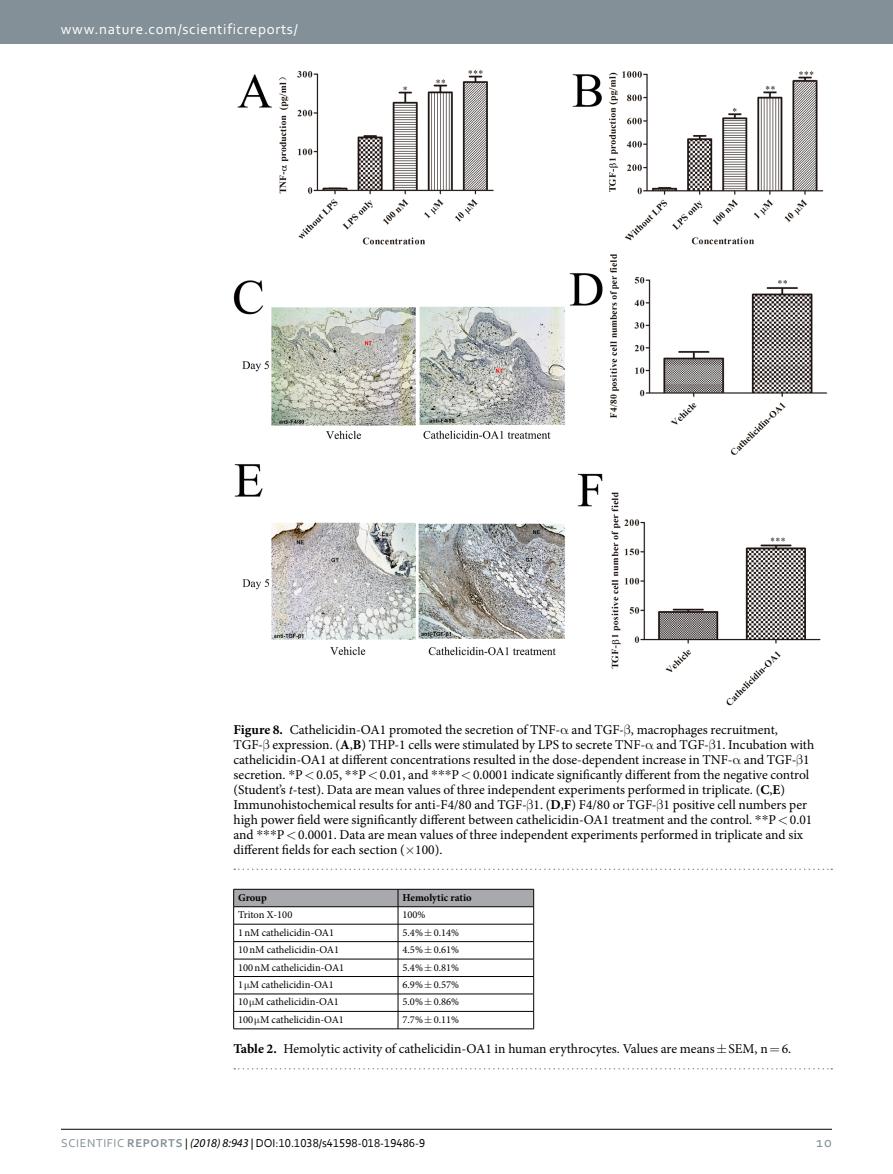
<style>
.page{position:relative;width:893px;height:1174px;background:#fff}
.page>*{position:absolute;margin:0;border:0;box-sizing:border-box;transform-origin:0 0}
.t1{font:15px "Corbel 2";letter-spacing:.045em;color:#fff}
.t2{font:15px "Corbel 2";color:#839097}
.t3{font:13.5px/15px "Minion Pro";color:#000}
.t4{font:12px "Corbel";color:#000}
.t5{font:10.5px "Minion Pro";color:#000}
.t6{font:700 10.5px "Minion Pro";letter-spacing:-.005em;color:#000}
.s1{font-weight:700}
.s2{font-family:"STIX General"}
.s3{font-style:italic}
.s4{font-family:"Corbel 2";color:#839097}
.s5{font-family:"Corbel Bold 2";color:#839097}
.s6{font-family:"Corbel 2"}
.s7{font-family:"Myriad Pro";font-style:italic}
</style>
<div class="page">
<div style="left:0;top:0;width:893px;height:43px;background:#839097"></div>
<hr style="left:61px;top:1129px;width:771px;height:1px;background:#000">
<img style="left:233px;top:70px;width:594px;height:635px">
<svg style="left:234px;top:868px;width:598px;height:2px"></svg>
<svg style="left:234px;top:1068px;width:598px;height:1px"></svg>
<hr style="left:233px;top:1028px;width:165px;height:1px;background:#000">
<hr style="left:398px;top:1028px;width:136px;height:1px;background:#000">
<svg style="left:233px;top:889px;width:301px;height:139px"></svg>
<p class="t1" style="left:61px;top:19px;width:238px">www.nature.com/scientificreports/</p>
<p class="t3" style="left:233px;top:722px;width:582px"><span class="s1">Figure 8.</span> Cathelicidin-OA1 promoted the secretion of TNF- and TGF- , macrophages recruitment,<br>TGF- expression. (<span class="s1">A</span>,<span class="s1">B</span>) THP-1 cells were stimulated by LPS to secrete TNF- and TGF- 1. Incubation with cathelicidin-OA1 at different concentrations resulted in the dose-dependent increase in TNF- and TGF- 1 secretion. <span class="s2">*</span>P 0.05, <span class="s2">**</span>P 0.01, and <span class="s2">***</span>P 0.0001 indicate significantly different from the negative control (Student’s <span class="s3">t</span>-test). Data are mean values of three independent experiments performed in triplicate. (<span class="s1">C</span>,<span class="s1">E</span>)<br>Immunohistochemical results for anti-F4/80 and TGF- 1. (<span class="s1">D</span>,<span class="s1">F</span>) F4/80 or TGF- 1 positive cell numbers per high power field were significantly different between cathelicidin-OA1 treatment and the control. <span class="s2">**</span>P 0.01 and <span class="s2">***</span>P 0.0001. Data are mean values of three independent experiments performed in triplicate and six different fields for each section ( 100).</p>
<p class="t6" style="left:238px;top:890px;width:30px">Group</p>
<p class="t6" style="left:402px;top:890px;width:71px">Hemolytic ratio</p>
<p class="t5" style="left:238px;top:907px;width:56px">Triton X-100</p>
<p class="t5" style="left:402px;top:907px;width:25px">100%</p>
<p class="t5" style="left:238px;top:925px;width:98px">1nM cathelicidin-OA1</p>
<p class="t5" style="left:402px;top:925px;width:58px">5.4% 0.14%</p>
<p class="t5" style="left:238px;top:942px;width:103px">10nM cathelicidin-OA1</p>
<p class="t5" style="left:402px;top:942px;width:58px">4.5% 0.61%</p>
<p class="t5" style="left:238px;top:960px;width:108px">100nM cathelicidin-OA1</p>
<p class="t5" style="left:402px;top:960px;width:58px">5.4% 0.81%</p>
<p class="t5" style="left:238px;top:977px;width:97px">1 M cathelicidin-OA1</p>
<p class="t5" style="left:402px;top:977px;width:58px">6.9% 0.57%</p>
<p class="t5" style="left:238px;top:995px;width:102px">10 M cathelicidin-OA1</p>
<p class="t5" style="left:402px;top:995px;width:58px">5.0% 0.86%</p>
<p class="t5" style="left:238px;top:1012px;width:107px">100 M cathelicidin-OA1</p>
<p class="t5" style="left:402px;top:1012px;width:58px">7.7% 0.11%</p>
<p class="t3" style="left:233px;top:1041px;width:559px"><span class="s1">Table 2.</span> Hemolytic activity of cathelicidin-OA1 in human erythrocytes. Values are means SEM, n 6.</p>
<p class="t4" style="left:61px;top:1135px;width:365px"><span class="s4">SCiEnTiFiC</span> <span class="s5">REPORTS</span> <span class="s6">|</span> <span class="s7">(2018) 8:943</span> | DOI:10.1038/s41598-018-19486-9</p>
<p class="t2" style="left:816px;top:1132px;width:17px">10</p>
</div>
